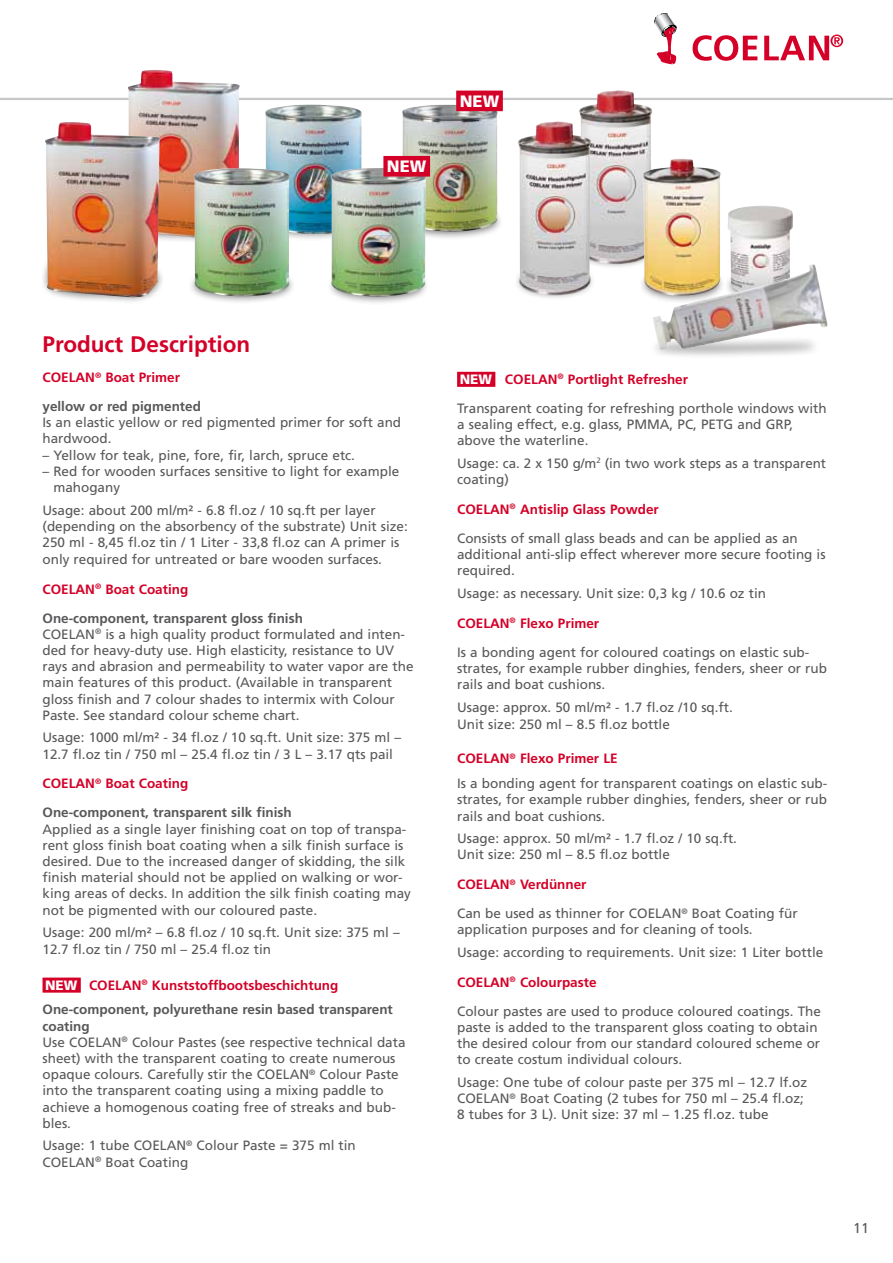
<style>
.page{position:relative;width:893px;height:1263px;background:#fff}
.page>*{position:absolute;margin:0;border:0;box-sizing:border-box;transform-origin:0 0}
.t1{font:700 22.5px "Frutiger LT";color:#d40028}
.t2{font:900 16.5px "Frutiger";color:#fff}
.t3{font:14.25px "Frutiger";color:#58585a}
.t4{font:13.5px/16.2px "Frutiger LT";color:#58585a}
.t5{font:700 13.5px/29px "Frutiger LT";color:#58585a}
.s1{color:#d40028}
.s2{font-family:"Frutiger";font-weight:900;color:#fff}
.s3{font-weight:700}
.s4{font-weight:700;color:#d40028}
</style>
<div class="page">
<svg style="left:693px;top:35px;width:64px;height:26px"></svg>
<svg style="left:764px;top:35px;width:79px;height:25px"></svg>
<svg style="left:654px;top:13px;width:23px;height:51px"></svg>
<hr style="left:0;top:98px;width:893px;height:2px;background:#c6c7c8">
<div style="left:395px;top:202px;width:108px;height:38px;background:#000;opacity:.6"></div>
<img style="left:401px;top:105px;width:97px;height:127px">
<div style="left:122px;top:198px;width:123px;height:45px;background:#f5f5f5"></div>
<img style="left:128px;top:70px;width:112px;height:169px">
<div style="left:41px;top:257px;width:123px;height:47px;background:#000;opacity:.6"></div>
<img style="left:45px;top:122px;width:115px;height:176px">
<div style="left:258px;top:203px;width:108px;height:38px;background:#000;opacity:.6"></div>
<img style="left:265px;top:105px;width:97px;height:129px">
<div style="left:187px;top:266px;width:108px;height:38px;background:#000;opacity:.6"></div>
<img style="left:193px;top:168px;width:97px;height:129px">
<div style="left:326px;top:266px;width:103px;height:39px;background:#000;opacity:.6"></div>
<img style="left:331px;top:168px;width:96px;height:129px">
<div style="left:574px;top:231px;width:82px;height:38px;background:#000;opacity:.6"></div>
<img style="left:579px;top:90px;width:73px;height:174px">
<div style="left:513px;top:262px;width:82px;height:38px;background:#000;opacity:.6"></div>
<img style="left:518px;top:121px;width:73px;height:174px">
<div style="left:638px;top:264px;width:87px;height:40px;background:#fff"></div>
<img style="left:642px;top:159px;width:79px;height:137px">
<img style="left:728px;top:206px;width:65px;height:58px">
<div style="left:648px;top:336px;width:172px;height:23px;background:#000;opacity:.43"></div>
<img style="left:653px;top:264px;width:175px;height:86px">
<div style="left:43px;top:977px;width:38px;height:16px;background:#d40028"></div>
<div style="left:457px;top:372px;width:38px;height:15px;background:#d40028"></div>
<div style="left:383px;top:156px;width:47px;height:21px;background:#d40028"></div>
<div style="left:456px;top:91px;width:47px;height:20px;background:#d40028"></div>
<p class="t2" style="left:387px;top:156px;width:41px">NEW</p>
<p class="t2" style="left:460px;top:91px;width:41px">NEW</p>
<h1 class="t1" style="left:43px;top:331px;width:209px">Product Description</h1>
<p class="t5" style="left:43px;top:363px;width:160px"><span class="s1">COELAN</span><sup>®</sup> <span class="s1">Boat Primer </span>yellow or red pigmented</p>
<p class="t4" style="left:43px;top:414px;width:360px">Is an elastic yellow or red pigmented primer for soft and hardwood.</p>
<p class="t4" style="left:43px;top:447px;width:314px">– Yellow for teak, pine, fore, fir, larch, spruce etc.</p>
<p class="t4" style="left:53px;top:463px;width:347px;text-indent:-11px">– Red for wooden surfaces sensitive to light for example mahogany</p>
<p class="t4" style="left:43px;top:502px;width:367px">Usage: about 200 ml/m² - 6.8 fl.oz / 10 sq.ft per layer (depending on the absorbency of the substrate) Unit size:<br>250 ml - 8,45 fl.oz tin / 1 Liter - 33,8 fl.oz can A primer is only required for untreated or bare wooden surfaces.</p>
<p class="t5" style="left:43px;top:574px;width:262px"><span class="s1">COELAN</span><sup>®</sup> <span class="s1">Boat Coating<br></span>One-component, transparent gloss finish</p>
<p class="t4" style="left:43px;top:626px;width:373px">COELAN<sup>®</sup> is a high quality product formulated and inten&shy;ded for heavy-duty use. High elasticity, resistance to UV rays and abrasion and permeability to water vapor are the main features of this product. (Available in transparent gloss finish and 7 colour shades to intermix with Colour Paste. See standard colour scheme chart.</p>
<p class="t4" style="left:43px;top:730px;width:360px">Usage: 1000 ml/m² - 34 fl.oz / 10 sq.ft. Unit size: 375 ml –<br>12.7 fl.oz tin / 750 ml – 25.4 fl.oz tin / 3 L – 3.17 qts pail</p>
<p class="t5" style="left:43px;top:769px;width:251px"><span class="s1">COELAN</span><sup>®</sup> <span class="s1">Boat Coating<br></span>One-component, transparent silk finish</p>
<p class="t4" style="left:43px;top:821px;width:370px">Applied as a single layer finishing coat on top of transpa&shy;rent gloss finish boat coating when a silk finish surface is desired. Due to the increased danger of skidding, the silk finish material should not be applied on walking or wor&shy;king areas of decks. In addition the silk finish coating may not be pigmented with our coloured paste.</p>
<p class="t4" style="left:43px;top:924px;width:359px;line-height:17.1px">Usage: 200 ml/m² – 6.8 fl.oz / 10 sq.ft. Unit size: 375 ml –<br>12.7 fl.oz tin / 750 ml – 25.4 fl.oz tin</p>
<p class="t5" style="left:43px;top:973px;width:352px;line-height:24.8px"><span class="s2">NEW</span> <span class="s1">COELAN</span><sup>®</sup> <span class="s1">Kunststoffbootsbeschichtung<br></span>One-component, polyurethane resin based transparent</p>
<p class="t4" style="left:43px;top:1018px;width:365px"><span class="s3">coating<br></span>Use COELAN<sup>®</sup> Colour Pastes (see respective technical data sheet) with the transparent coating to create numerous opaque colours. Carefully stir the COELAN<sup>®</sup> Colour Paste into the transparent coating using a mixing paddle to achieve a homogenous coating free of streaks and bub&shy;bles.</p>
<p class="t4" style="left:43px;top:1138px;width:315px">Usage: 1 tube COELAN<sup>®</sup> Colour Paste = 375 ml tin<br>COELAN<sup>®</sup> Boat Coating</p>
<p class="t4" style="left:457px;top:365px;width:371px;line-height:29px"><span class="s2">NEW</span> <span class="s4">COELAN</span><sup>®</sup> <span class="s4">Portlight Refresher<br></span>Transparent coating for refreshing porthole windows with</p>
<p class="t4" style="left:457px;top:416px;width:338px">a sealing effect, e.g. glass, PMMA, PC, PETG and GRP, above the waterline.</p>
<p class="t4" style="left:457px;top:455px;width:371px">Usage: ca. 2 x 150 g/m<sup>2</sup> (in two work steps as a transparent coating)</p>
<p class="t4" style="left:457px;top:495px;width:342px;line-height:29px"><span class="s4">COELAN</span><sup>®</sup> <span class="s4">Antislip Glass Powder<br></span>Consists of small glass beads and can be applied as an</p>
<p class="t4" style="left:457px;top:546px;width:370px">additional anti-slip effect wherever more secure footing is required.</p>
<p class="t4" style="left:457px;top:585px;width:310px">Usage: as necessary. Unit size: 0,3 kg / 10.6 oz tin</p>
<p class="t4" style="left:457px;top:608px;width:354px;line-height:29px"><span class="s4">COELAN</span><sup>®</sup> <span class="s4">Flexo Primer<br></span>Is a bonding agent for coloured coatings on elastic sub-</p>
<p class="t4" style="left:457px;top:660px;width:371px">strates, for example rubber dinghies, fenders, sheer or rub rails and boat cushions.</p>
<p class="t4" style="left:457px;top:698px;width:277px;line-height:17.1px">Usage: approx. 50 ml/m² - 1.7 fl.oz /10 sq.ft.<br>Unit size: 250 ml – 8.5 fl.oz bottle</p>
<p class="t4" style="left:457px;top:746px;width:372px;line-height:24.8px"><span class="s4">COELAN</span><sup>®</sup> <span class="s4">Flexo Primer LE<br></span>Is a bonding agent for transparent coatings on elastic sub-</p>
<p class="t4" style="left:457px;top:791px;width:371px">strates, for example rubber dinghies, fenders, sheer or rub rails and boat cushions.</p>
<p class="t4" style="left:457px;top:830px;width:281px">Usage: approx. 50 ml/m² - 1.7 fl.oz / 10 sq.ft.<br>Unit size: 250 ml – 8.5 fl.oz bottle</p>
<p class="t4" style="left:457px;top:870px;width:342px;line-height:29px"><span class="s4">COELAN</span><sup>®</sup> <span class="s4">Verdünner<br></span>Can be used as thinner for COELAN<sup>®</sup> Boat Coating für</p>
<p class="t4" style="left:457px;top:918px;width:368px;line-height:22.5px">application purposes and for cleaning of tools.<br>Usage: according to requirements. Unit size: 1 Liter bottle</p>
<p class="t4" style="left:457px;top:968px;width:365px;line-height:29px"><span class="s4">COELAN</span><sup>®</sup> <span class="s4">Colourpaste<br></span>Colour pastes are used to produce coloured coatings. The</p>
<p class="t4" style="left:457px;top:1019px;width:365px">paste is added to the transparent gloss coating to obtain the desired colour from our standard coloured scheme or to create costum individual colours.</p>
<p class="t4" style="left:457px;top:1074px;width:352px">Usage: One tube of colour paste per 375 ml – 12.7 lf.oz<br>COELAN<sup>®</sup> Boat Coating (2 tubes for 750 ml – 25.4 fl.oz;<br>8 tubes for 3 L). Unit size: 37 ml – 1.25 fl.oz. tube</p>
<p class="t3" style="left:853px;top:1219px;width:17px">11</p>
</div>
